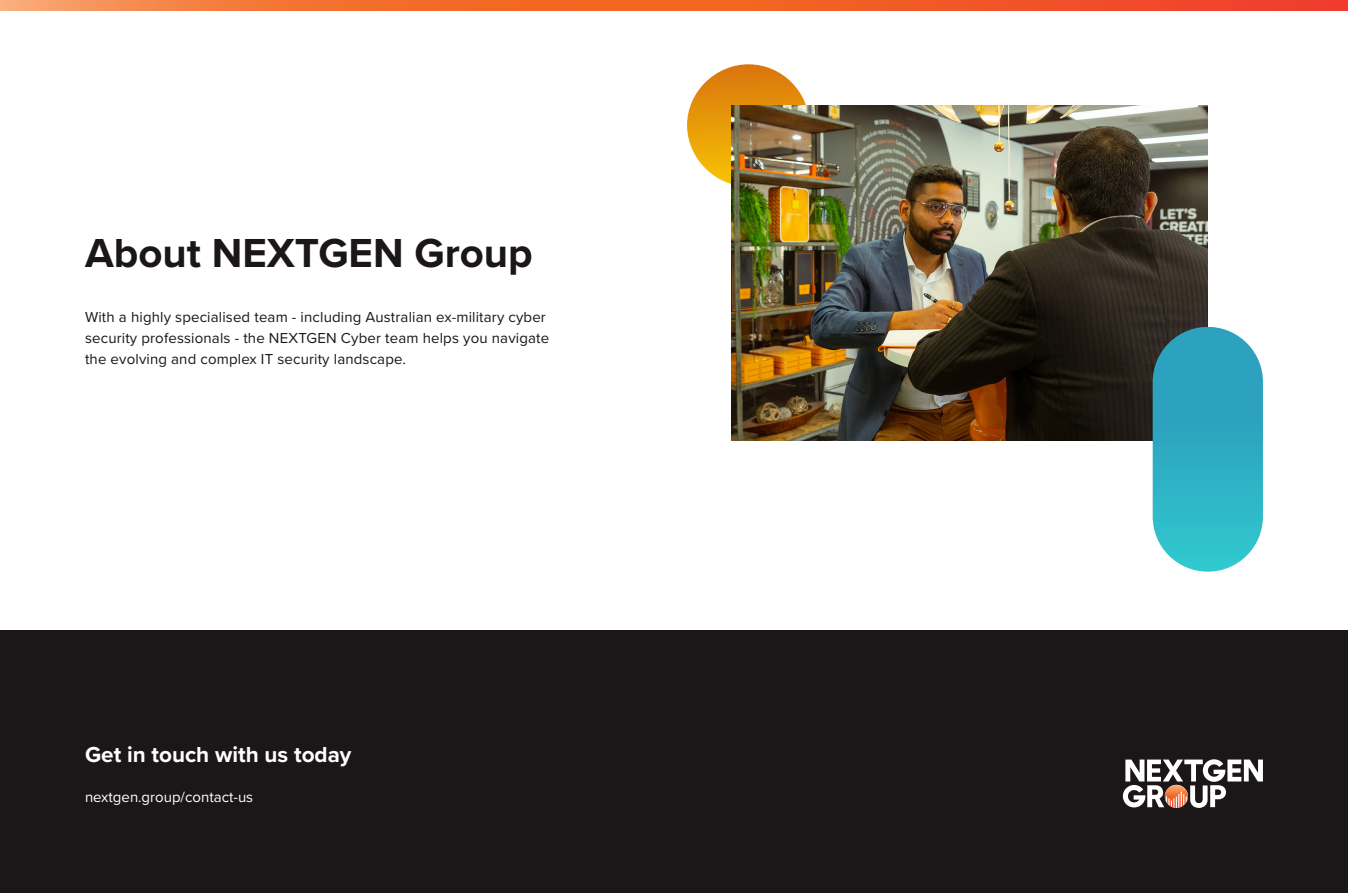
<style>
.page{position:relative;width:1348px;height:893px;background:#fff}
.page>*{position:absolute;margin:0;border:0;box-sizing:border-box;transform-origin:0 0}
.t1{font:700 42px "Proxima Nova";color:#1b1618}
.t2{font:700 22.5px "Proxima Nova";color:#fff}
.t3{font:15px/21px "Proxima Nova";letter-spacing:.01em;color:#1b1618}
.t4{font:15px "Proxima Nova";color:#fff}
</style>
<div class="page">
<svg style="left:0;top:0;width:1348px;height:10px;background:#f26630"></svg>
<div style="left:0;top:631px;width:1348px;height:262px;background:#1b1618"></div>
<svg style="left:687px;top:64px;width:122px;height:123px;background:#e4940d"></svg>
<img style="left:731px;top:105px;width:477px;height:336px">
<svg style="left:1153px;top:327px;width:110px;height:245px;background:#3cb0c3"></svg>
<svg style="left:1123px;top:759px;width:140px;height:49px"></svg>
<p class="t1" style="left:85px;top:222px;width:449px">About NEXTGEN Group</p>
<p class="t3" style="left:85px;top:306px;width:466px">With a highly specialised team - including Australian ex-military cyber security professionals - the NEXTGEN Cyber team helps you navigate the evolving and complex IT security landscape.</p>
<h3 class="t2" style="left:85px;top:737px;width:268px">Get in touch with us today</h3>
<p class="t4" style="left:85px;top:785px;width:170px">nextgen.group/contact-us</p>
</div>
